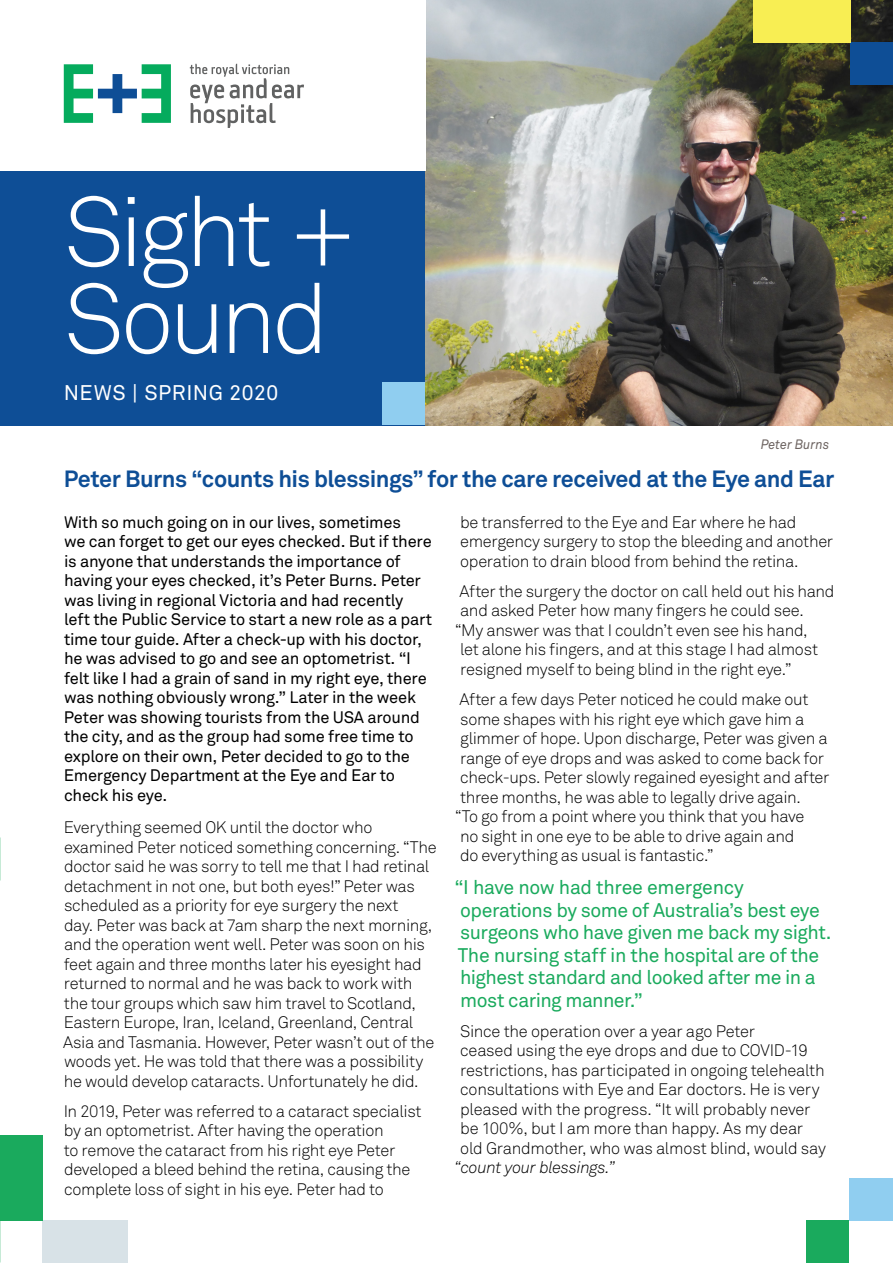
<style>
.page{position:relative;width:893px;height:1263px;background:#fff}
.page>*{position:absolute;margin:0;border:0;box-sizing:border-box;transform-origin:0 0}
.t1{font:300 97.2px/87px "Akkurat";letter-spacing:-.05em;color:#fff}
.A_Heading_New{font:700 23.25px "Akkurat";letter-spacing:-.02em;color:#0e4e96}
.t2{font:21px "Akkurat";letter-spacing:.025em;color:#fff}
.Pull_Quote{font:19.5px/22.5px "Akkurat";letter-spacing:-.025em;color:#1aaa5d}
.Body{font:300 16.5px/19.5px "Akkurat";letter-spacing:-.02em;color:#000}
.Introduction___Body{font:16.5px/19.5px "Akkurat";letter-spacing:-.015em;color:#000}
.Body-2{font:italic 300 16.5px "Akkurat";letter-spacing:-.02em;color:#000}
.t3{font:italic 13.5px "Akkurat";color:#6d6461;scale:.94 1}
</style>
<div class="page">
<div style="left:0;top:170px;width:425px;height:255px;background:#0e4e96"></div>
<img style="left:425px;top:0;width:468px;height:425px">
<div style="left:383px;top:383px;width:42px;height:42px;background:#90cef0"></div>
<div style="left:850px;top:43px;width:43px;height:42px;background:#0e4e96"></div>
<div style="left:806px;top:1220px;width:43px;height:43px;background:#1aaa5d"></div>
<div style="left:849px;top:1178px;width:44px;height:42px;background:#90cef0"></div>
<div style="left:43px;top:1220px;width:85px;height:43px;background:#d8e2e7"></div>
<div style="left:0;top:1135px;width:43px;height:85px;background:#1aaa5d"></div>
<svg style="left:190px;top:64px;width:114px;height:64px"></svg>
<svg style="left:64px;top:64px;width:107px;height:59px"></svg>
<div style="left:753px;top:0;width:97px;height:43px;background:#f8ee53"></div>
<p class="t1" style="left:64px;top:187px;width:294px">Sight +<br>Sound</p>
<p class="t2" style="left:64px;top:379px;width:216px">NEWS | SPRING 2020</p>
<p class="t3" style="left:761px;top:436px;width:74px">Peter Burns</p>
<p class="A_Heading_New" style="left:64px;top:464px;width:772px">Peter Burns “counts his blessings” for the care received at the Eye and Ear</p>
<p class="Introduction___Body" style="left:64px;top:512px;width:370px">With so much going on in our lives, sometimes<br>we can forget to get our eyes checked. But if there is anyone that understands the importance of having your eyes checked, it’s Peter Burns. Peter was living in regional Victoria and had recently left the Public Service to start a new role as a part time tour guide. After a check-up with his doctor, he was advised to go and see an optometrist. “I felt like I had a grain of sand in my right eye, there was nothing obviously wrong.” Later in the week Peter was showing tourists from the USA around the city, and as the group had some free time to explore on their own, Peter decided to go to the Emergency Department at the Eye and Ear to check his eye.</p>
<p class="Body" style="left:63px;top:817px;width:375px">Everything seemed OK until the doctor who examined Peter noticed something concerning. “The doctor said he was sorry to tell me that I had retinal detachment in not one, but both eyes!” Peter was scheduled as a priority for eye surgery the next<br>day. Peter was back at 7am sharp the next morning, and the operation went well. Peter was soon on his feet again and three months later his eyesight had returned to normal and he was back to work with the tour groups which saw him travel to Scotland, Eastern Europe, Iran, Iceland, Greenland, Central Asia and Tasmania. However, Peter wasn’t out of the woods yet. He was told that there was a possibility he would develop cataracts. Unfortunately he did.</p>
<p class="Body" style="left:64px;top:1101px;width:359px">In 2019, Peter was referred to a cataract specialist by an optometrist. After having the operation<br>to remove the cataract from his right eye Peter developed a bleed behind the retina, causing the complete loss of sight in his eye. Peter had to</p>
<p class="Body" style="left:460px;top:512px;width:375px">be transferred to the Eye and Ear where he had emergency surgery to stop the bleeding and another operation to drain blood from behind the retina.</p>
<p class="Body" style="left:459px;top:581px;width:377px">After the surgery the doctor on call held out his hand</p>
<p class="Body" style="left:460px;top:601px;width:345px">and asked Peter how many fingers he could see.</p>
<p class="Body" style="left:455px;top:620px;width:354px">“My answer was that I couldn’t even see his hand,</p>
<p class="Body" style="left:460px;top:640px;width:359px">let alone his fingers, and at this stage I had almost</p>
<p class="Body" style="left:460px;top:659px;width:333px">resigned myself to being blind in the right eye.”</p>
<p class="Body" style="left:459px;top:689px;width:351px">After a few days Peter noticed he could make out</p>
<p class="Body" style="left:460px;top:709px;width:346px">some shapes with his right eye which gave him a</p>
<p class="Body" style="left:460px;top:728px;width:369px">glimmer of hope. Upon discharge, Peter was given a</p>
<p class="Body" style="left:460px;top:748px;width:365px">range of eye drops and was asked to come back for</p>
<p class="Body" style="left:460px;top:767px;width:371px">check-ups. Peter slowly regained eyesight and after</p>
<p class="Body" style="left:460px;top:787px;width:342px">three months, he was able to legally drive again.</p>
<p class="Body" style="left:455px;top:806px;width:351px">“To go from a point where you think that you have</p>
<p class="Body" style="left:460px;top:826px;width:336px">no sight in one eye to be able to drive again and</p>
<p class="Body" style="left:460px;top:845px;width:255px">do everything as usual is fantastic.”</p>
<p class="Pull_Quote" style="left:454px;top:876px;width:378px">“I have now had three emergency operations by some of Australia’s best eye surgeons who have given me back my sight.<br>The nursing staff in the hospital are of the highest standard and looked after me in a most caring manner.”</p>
<p class="Body" style="left:460px;top:1021px;width:296px">Since the operation over a year ago Peter</p>
<p class="Body" style="left:460px;top:1040px;width:349px">ceased using the eye drops and due to COVID-19</p>
<p class="Body" style="left:460px;top:1060px;width:366px">restrictions, has participated in ongoing telehealth</p>
<p class="Body" style="left:460px;top:1079px;width:361px">consultations with Eye and Ear doctors. He is very</p>
<p class="Body" style="left:460px;top:1099px;width:352px">pleased with the progress. “It will probably never</p>
<p class="Body" style="left:460px;top:1118px;width:345px">be 100%, but I am more than happy. As my dear</p>
<p class="Body" style="left:460px;top:1138px;width:367px">old Grandmother, who was almost blind, would say</p>
<p class="Body-2" style="left:454px;top:1157px;width:162px">“count your blessings.”</p>
</div>
